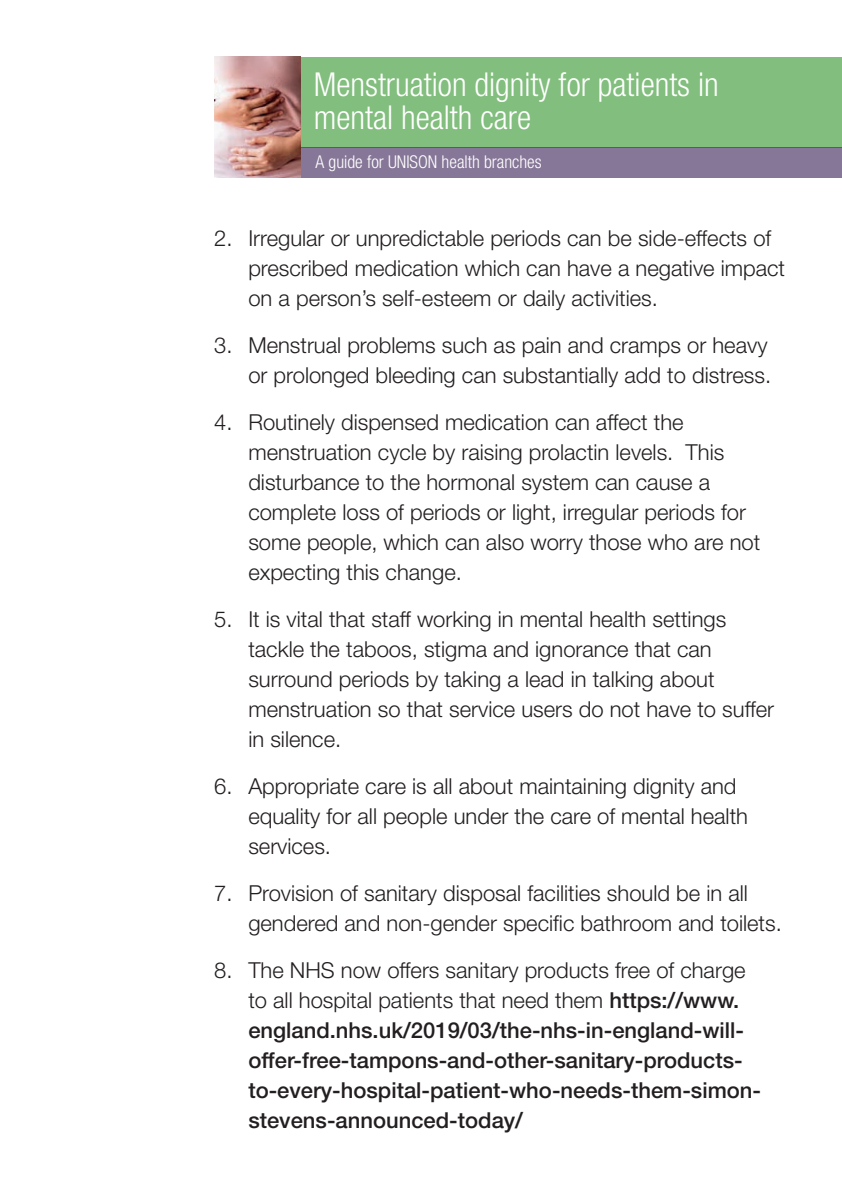
<style>
.page{position:relative;width:842px;height:1191px;background:#fff}
.page>*{position:absolute;margin:0;border:0;box-sizing:border-box;transform-origin:0 0}
.t1{font:300 condensed 33px/33px "Helvetica Neue";color:#fff}
.t2{font:300 22px/30px "Helvetica Neue";color:#231f20}
.t3{font:500 22px/30px "Helvetica Neue";color:#231f20}
.t4{font:300 condensed 17.6px "Helvetica Neue";color:#fff}
.s1{font-weight:300}
</style>
<div class="page">
<div style="left:301px;top:57px;width:541px;height:90px;background:#82be7d"></div>
<div style="left:301px;top:147px;width:541px;height:30px;background:#867798"></div>
<img style="left:215px;top:57px;width:86px;height:120px">
<h1 class="t1" style="left:314px;top:67px;width:406px">Menstruation dignity for patients in mental health care</h1>
<p class="t4" style="left:315px;top:152px;width:228px">A guide for UNISON health branches</p>
<p class="t2" style="left:248px;top:223px;width:538px;text-indent:-34px">2. Irregular or unpredictable periods can be side-effects of prescribed medication which can have a negative impact on a person’s self-esteem or daily activities.</p>
<p class="t2" style="left:214px;top:330px;width:558px;text-align:right">3. Menstrual problems such as pain and cramps or heavy or prolonged bleeding can substantially add to distress.</p>
<p class="t2" style="left:248px;top:407px;width:513px;text-indent:-34px">4. Routinely dispensed medication can affect the menstruation cycle by raising prolactin levels. This disturbance to the hormonal system can cause a complete loss of periods or light, irregular periods for some people, which can also worry those who are not expecting this change.</p>
<p class="t2" style="left:248px;top:604px;width:527px;text-indent:-34px">5. It is vital that staff working in mental health settings tackle the taboos, stigma and ignorance that can surround periods by taking a lead in talking about menstruation so that service users do not have to suffer in silence.</p>
<p class="t2" style="left:248px;top:771px;width:501px;text-indent:-34px">6. Appropriate care is all about maintaining dignity and equality for all people under the care of mental health services.</p>
<p class="t2" style="left:248px;top:878px;width:535px;text-indent:-34px">7. Provision of sanitary disposal facilities should be in all gendered and non-gender specific bathroom and toilets.</p>
<p class="t3" style="left:248px;top:955px;width:514px;text-indent:-34px"><span class="s1">8. The NHS now offers sanitary products free of charge to all hospital patients that need them</span> https://www. england.nhs.uk/2019/03/the-nhs-in-england-will&shy;offer-free-tampons-and-other-sanitary-products&shy;to-every-hospital-patient-who-needs-them-simon&shy;stevens-announced-today/</p>
</div>
